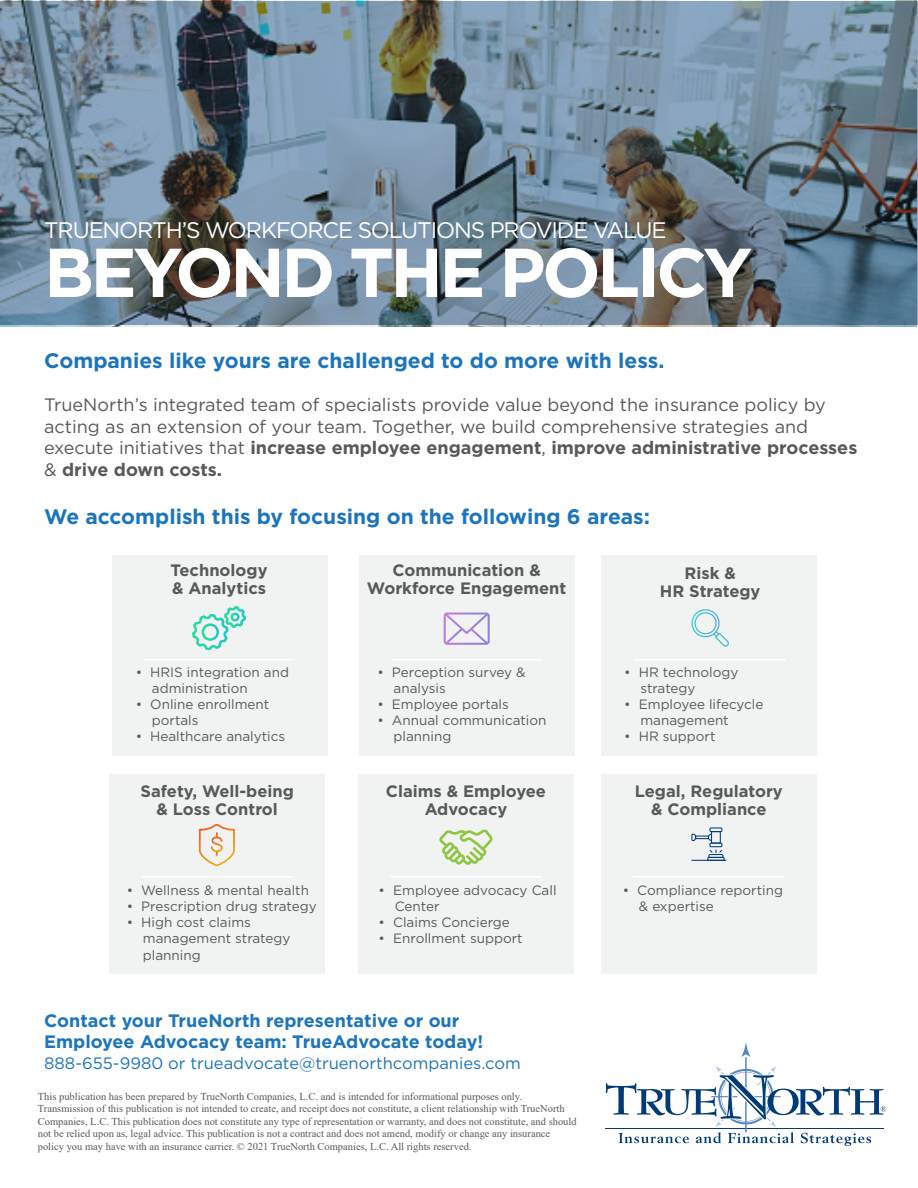
<style>
.page{position:relative;width:918px;height:1188px;background:#fff}
.page>*{position:absolute;margin:0;border:0;box-sizing:border-box;transform-origin:0 0}
.t1{font:700 69px "Gotham";letter-spacing:-.05em;color:#fff}
.t2{font:22.5px "Gotham";letter-spacing:-.05em;color:#fff}
.t3{font:700 21px "Gotham";color:#1c75bc}
.t4{font:18px/21.6px "Gotham";color:#58595b}
.t5{font:700 18px/21px "Gotham";color:#1c75bc}
.t6{font:700 16.5px/18px "Gotham";color:#58595b;text-align:center}
.t7{font:16.5px "Gotham";color:#1c75bc}
.t8{font:13.5px/16.2px "Gotham";color:#58595b}
.t9{font:10.5px/12.6px "Times New Roman";color:#58595b}
.s1{font-weight:700}
</style>
<div class="page">
<svg style="left:606px;top:1043px;width:280px;height:103px"></svg>
<div style="left:112px;top:555px;width:216px;height:201px;background:#f1f2f2"></div>
<div style="left:359px;top:555px;width:216px;height:201px;background:#f1f2f2"></div>
<div style="left:601px;top:555px;width:216px;height:201px;background:#f1f2f2"></div>
<div style="left:109px;top:774px;width:216px;height:200px;background:#f1f2f2"></div>
<div style="left:358px;top:774px;width:216px;height:200px;background:#f1f2f2"></div>
<div style="left:601px;top:774px;width:216px;height:200px;background:#f1f2f2"></div>
<hr style="left:143px;top:659px;width:152px;height:1px;background:#fff">
<hr style="left:391px;top:659px;width:151px;height:1px;background:#fff">
<hr style="left:634px;top:659px;width:152px;height:1px;background:#fff">
<hr style="left:141px;top:876px;width:152px;height:2px;background:#fff">
<hr style="left:390px;top:876px;width:152px;height:2px;background:#fff">
<hr style="left:633px;top:876px;width:152px;height:2px;background:#fff">
<img style="left:0;top:2px;width:918px;height:324px">
<svg style="left:439px;top:830px;width:54px;height:35px"></svg>
<svg style="left:192px;top:606px;width:54px;height:44px"></svg>
<svg style="left:691px;top:609px;width:38px;height:38px"></svg>
<svg style="left:707px;top:849px;width:18px;height:11px"></svg>
<div style="left:709px;top:843px;width:13px;height:4px;border:1px solid #003d79"></div>
<div style="left:709px;top:827px;width:13px;height:5px;border:1px solid #003d79"></div>
<div style="left:711px;top:831px;width:10px;height:13px;border:1px solid #003d79"></div>
<svg style="left:707px;top:833px;width:6px;height:9px"></svg>
<div style="left:695px;top:836px;width:14px;height:3px;border:1px solid #003d79"></div>
<svg style="left:691px;top:834px;width:6px;height:8px"></svg>
<hr style="left:692px;top:860px;width:34px;height:1px;background:#003d79">
<svg style="left:443px;top:612px;width:47px;height:33px"></svg>
<svg style="left:198px;top:824px;width:37px;height:43px"></svg>
<h2 class="t2" style="left:44px;top:216px;width:624px">TRUENORTH’S WORKFORCE SOLUTIONS PROVIDE VALUE</h2>
<h1 class="t1" style="left:44px;top:227px;width:710px">BEYOND THE POLICY</h1>
<h3 class="t3" style="left:44px;top:346px;width:622px">Companies like yours are challenged to do more with less.</h3>
<p class="t4" style="left:44px;top:393px;width:815px">TrueNorth’s integrated team of specialists provide value beyond the insurance policy by acting as an extension of your team. Together, we build comprehensive strategies and execute initiatives that <span class="s1">increase employee engagement</span>, <span class="s1">improve administrative processes </span>&amp; <span class="s1">drive down costs.</span></p>
<h3 class="t3" style="left:44px;top:502px;width:607px">We accomplish this by focusing on the following 6 areas:</h3>
<h3 class="t6" style="left:171px;top:561px;width:98px;text-align:left">Technology &amp; Analytics</h3>
<h3 class="t6" style="left:367px;top:561px;width:201px">Communication &amp;<br>Workforce Engagement</h3>
<h3 class="t6" style="left:660px;top:564px;width:102px">Risk &amp;<br>HR Strategy</h3>
<p class="t8" style="left:152px;top:663px;width:139px;text-indent:-16px">• HRIS integration and administration</p>
<p class="t8" style="left:152px;top:696px;width:119px;text-indent:-16px">• Online enrollment portals</p>
<p class="t8" style="left:136px;top:728px;width:151px">• Healthcare analytics</p>
<p class="t8" style="left:394px;top:663px;width:134px;text-indent:-16px">• Perception survey &amp; analysis</p>
<p class="t8" style="left:377px;top:696px;width:133px">• Employee portals</p>
<p class="t8" style="left:394px;top:712px;width:154px;text-indent:-16px">• Annual communication planning</p>
<p class="t8" style="left:640px;top:663px;width:99px;text-indent:-16px">• HR technology strategy</p>
<p class="t8" style="left:640px;top:696px;width:125px;text-indent:-16px">• Employee lifecycle management</p>
<p class="t8" style="left:624px;top:728px;width:93px">• HR support</p>
<h3 class="t6" style="left:140px;top:782px;width:155px">Safety, Well-being &amp; Loss Control</h3>
<h3 class="t6" style="left:386px;top:782px;width:162px">Claims &amp; Employee<br>Advocacy</h3>
<h3 class="t6" style="left:635px;top:782px;width:150px">Legal, Regulatory &amp; Compliance</h3>
<p class="t8" style="left:127px;top:882px;width:184px">• Wellness &amp; mental health</p>
<p class="t8" style="left:127px;top:898px;width:192px">• Prescription drug strategy</p>
<p class="t8" style="left:143px;top:914px;width:149px;text-indent:-16px">• High cost claims management strategy planning</p>
<p class="t8" style="left:395px;top:882px;width:163px;text-indent:-16px">• Employee advocacy Call<br>Center</p>
<p class="t8" style="left:379px;top:914px;width:133px">• Claims Concierge</p>
<p class="t8" style="left:379px;top:930px;width:146px">• Enrollment support</p>
<h3 class="t5" style="left:44px;top:1010px;width:441px">Contact your TrueNorth representative or our<br>Employee Advocacy team: TrueAdvocate today!</h3>
<h3 class="t7" style="left:44px;top:1053px;width:478px">888-655-9980 or trueadvocate@truenorthcompanies.com</h3>
<p class="t9" style="left:38px;top:1089px;width:540px">This publication has been prepared by TrueNorth Companies, L.C. and is intended for informational purposes only.<br>Transmission of this publication is not intended to create, and receipt does not constitute, a client relationship with TrueNorth Companies, L.C. This publication does not constitute any type of representation or warranty, and does not constitute, and should not be relied upon as, legal advice. This publication is not a contract and does not amend, modify or change any insurance policy you may have with an insurance carrier. © 2021 TrueNorth Companies, L.C. All rights reserved.</p>
<p class="t8" style="left:639px;top:882px;width:146px;text-indent:-16px">• Compliance reporting &amp; expertise</p>
</div>
